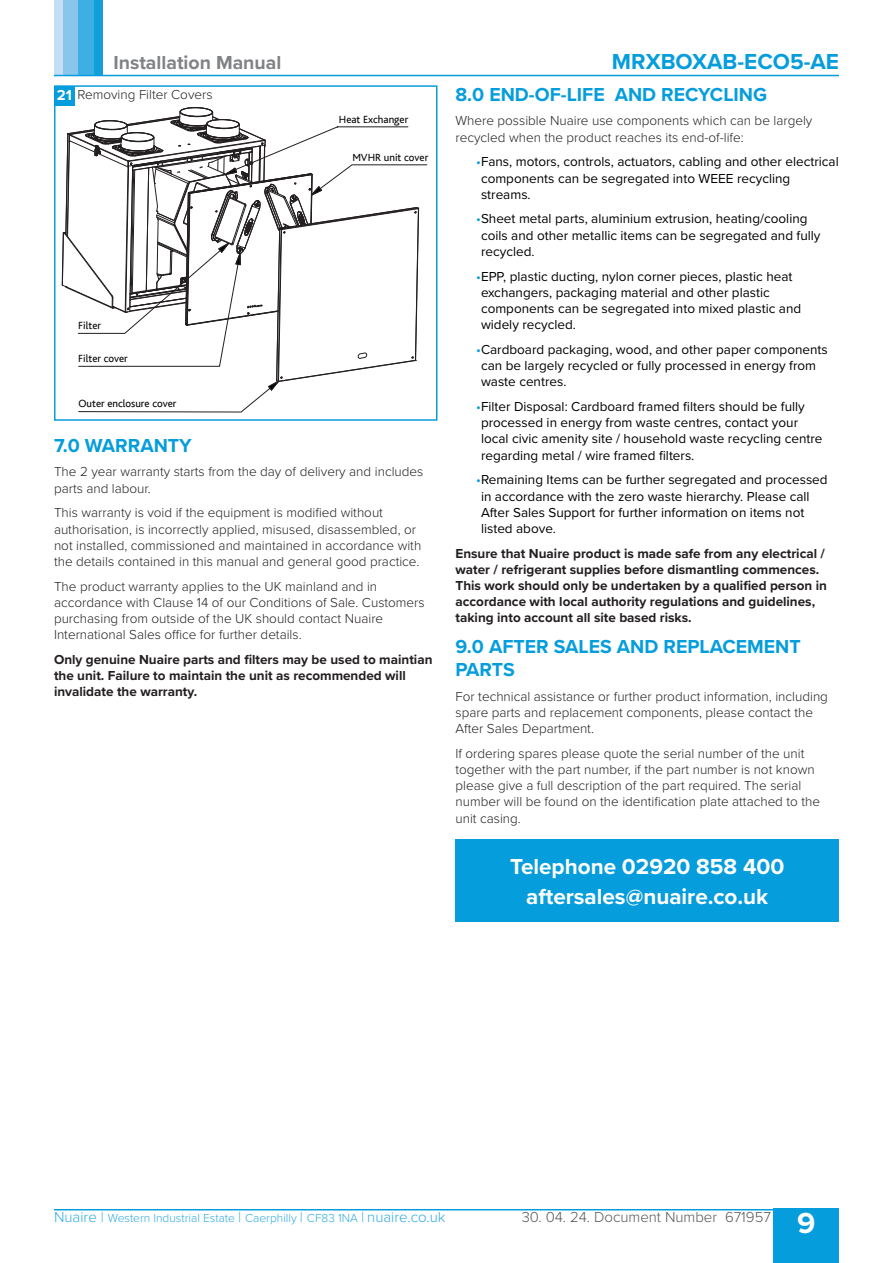
<style>
.page{position:relative;width:893px;height:1263px;background:#fff}
.page>*{position:absolute;margin:0;border:0;box-sizing:border-box;transform-origin:0 0}
.t1{font:700 30px "Proxima Nova";color:#fff}
.t2{font:700 22.5px/30px "Proxima Nova";color:#fff;text-align:center}
.t3{font:700 22.5px "Proxima Nova";color:#069ddc}
.t4{font:700 19.5px/22.5px "Proxima Nova";color:#069ddc}
.t5{font:700 19.5px "Proxima Nova";color:#808285}
.t6{font:300 15px "Proxima Nova";color:#57585a}
.t7{font:700 15px "Proxima Nova";color:#fff}
.Text{font:300 13.5px/16.2px "Proxima Nova";color:#231f20}
.t8{font:13.5px/16.2px "Proxima Nova";color:#000}
.Text__BOLD{font:700 13.5px/16.2px "Proxima Nova";color:#231f20}
.Text-2{font:700 13.5px/16.2px "Proxima Nova";color:#231f20}
.t9{font:300 12px "Proxima Nova";color:#30aae1}
.t10{font:10.95px "Bliss";color:#040503}
.s1{color:#069ddc}
.s2{font-size:15px}
</style>
<div class="page">
<div style="left:773px;top:1209px;width:66px;height:54px;background:#069ddc"></div>
<div style="left:94px;top:0;width:9px;height:75px;background:#119fda"></div>
<div style="left:78px;top:0;width:16px;height:75px;background:#3eafe3"></div>
<div style="left:62px;top:0;width:16px;height:75px;background:#8ac5eb"></div>
<div style="left:54px;top:0;width:8px;height:75px;background:#c4def3"></div>
<hr style="left:54px;top:1209px;width:785px;height:1px;background:#069ddc">
<hr style="left:54px;top:75px;width:785px;height:1px;background:#069ddc">
<div style="left:455px;top:839px;width:384px;height:83px;background:#069ddc"></div>
<div style="left:54px;top:85px;width:383px;height:336px;border:2px solid #069ddc"></div>
<div style="left:55px;top:86px;width:20px;height:20px;background:#069ddc"></div>
<svg style="left:61px;top:107px;width:366px;height:305px"></svg>
<h3 class="t5" style="left:113px;top:48px;width:169px">Installation Manual</h3>
<h2 class="t3" style="left:612px;top:45px;width:229px">MRXBOXAB-ECO5-AE</h2>
<p class="t4" style="left:455px;top:83px;width:313px">8.0 END-OF-LIFE AND RECYCLING</p>
<p class="Text" style="left:455px;top:112px;width:358px">Where possible Nuaire use components which can be largely recycled when the product reaches its end-of-life:</p>
<p class="t8" style="left:481px;top:153px;width:359px;text-indent:-5px"><span class="s1">•</span>Fans, motors, controls, actuators, cabling and other electrical components can be segregated into WEEE recycling streams.</p>
<p class="t8" style="left:481px;top:210px;width:341px;text-indent:-5px"><span class="s1">•</span>Sheet metal parts, aluminium extrusion, heating/cooling coils and other metallic items can be segregated and fully recycled.</p>
<p class="t8" style="left:481px;top:267px;width:322px;text-indent:-5px"><span class="s1">•</span>EPP, plastic ducting, nylon corner pieces, plastic heat exchangers, packaging material and other plastic components can be segregated into mixed plastic and widely recycled.</p>
<p class="t8" style="left:481px;top:341px;width:348px;text-indent:-5px"><span class="s1">•</span>Cardboard packaging, wood, and other paper components can be largely recycled or fully processed in energy from waste centres.</p>
<p class="t8" style="left:481px;top:398px;width:343px;text-indent:-5px"><span class="s1">•</span>Filter Disposal: Cardboard framed filters should be fully processed in energy from waste centres, contact your local civic amenity site / household waste recycling centre regarding metal / wire framed filters.</p>
<p class="t8" style="left:481px;top:471px;width:348px;text-indent:-5px"><span class="s1">•</span>Remaining Items can be further segregated and processed in accordance with the zero waste hierarchy. Please call After Sales Support for further information on items not listed above.</p>
<p class="Text__BOLD" style="left:455px;top:545px;width:373px">Ensure that Nuaire product is made safe from any electrical / water / refrigerant supplies before dismantling commences.<br>This work should only be undertaken by a qualified person in accordance with local authority regulations and guidelines, taking into account all site based risks.</p>
<p class="t4" style="left:455px;top:635px;width:347px">9.0 AFTER SALES AND REPLACEMENT<br>PARTS</p>
<p class="Text" style="left:455px;top:687px;width:374px">For technical assistance or further product information, including spare parts and replacement components, please contact the<br>After Sales Department.</p>
<p class="Text" style="left:455px;top:744px;width:366px">If ordering spares please quote the serial number of the unit together with the part number, if the part number is not known please give a full description of the part required. The serial number will be found on the identification plate attached to the unit casing.</p>
<p class="t2" style="left:510px;top:851px;width:276px">Telephone 02920 858 400 aftersales@nuaire.co.uk</p>
<p class="t7" style="left:57px;top:84px;width:17px">21</p>
<p class="Text" style="left:78px;top:86px;width:137px">Removing Filter Covers</p>
<p class="t10" style="left:339px;top:113px;width:71px">Heat Exchanger</p>
<p class="t10" style="left:352px;top:152px;width:77px">MVHR unit cover</p>
<p class="t10" style="left:78px;top:320px;width:24px">Filter</p>
<p class="t10" style="left:78px;top:352px;width:51px">Filter cover</p>
<p class="t10" style="left:78px;top:398px;width:100px">Outer enclosure cover</p>
<p class="t4" style="left:54px;top:434px;width:139px">7.0 WARRANTY</p>
<p class="Text" style="left:54px;top:463px;width:371px">The 2 year warranty starts from the day of delivery and includes parts and labour.</p>
<p class="Text" style="left:54px;top:504px;width:369px">This warranty is void if the equipment is modified without authorisation, is incorrectly applied, misused, disassembled, or not installed, commissioned and maintained in accordance with the details contained in this manual and general good practice.</p>
<p class="Text" style="left:54px;top:577px;width:372px">The product warranty applies to the UK mainland and in accordance with Clause 14 of our Conditions of Sale. Customers purchasing from outside of the UK should contact Nuaire International Sales office for further details.</p>
<p class="Text-2" style="left:54px;top:651px;width:380px">Only genuine Nuaire parts and filters may be used to maintian the unit. Failure to maintain the unit as recommended will invalidate the warranty.</p>
<p class="t9" style="left:54px;top:1209px;width:393px"><span class="s2">Nuaire |</span> Western Industrial Estate <span class="s2">|</span> Caerphilly <span class="s2">|</span> CF83 1NA <span class="s2">| nuaire.co.uk</span></p>
<p class="t6" style="left:522px;top:1206px;width:251px">30. 04. 24. Document Number 671957</p>
<h1 class="t1" style="left:797px;top:1200px;width:20px">9</h1>
</div>
